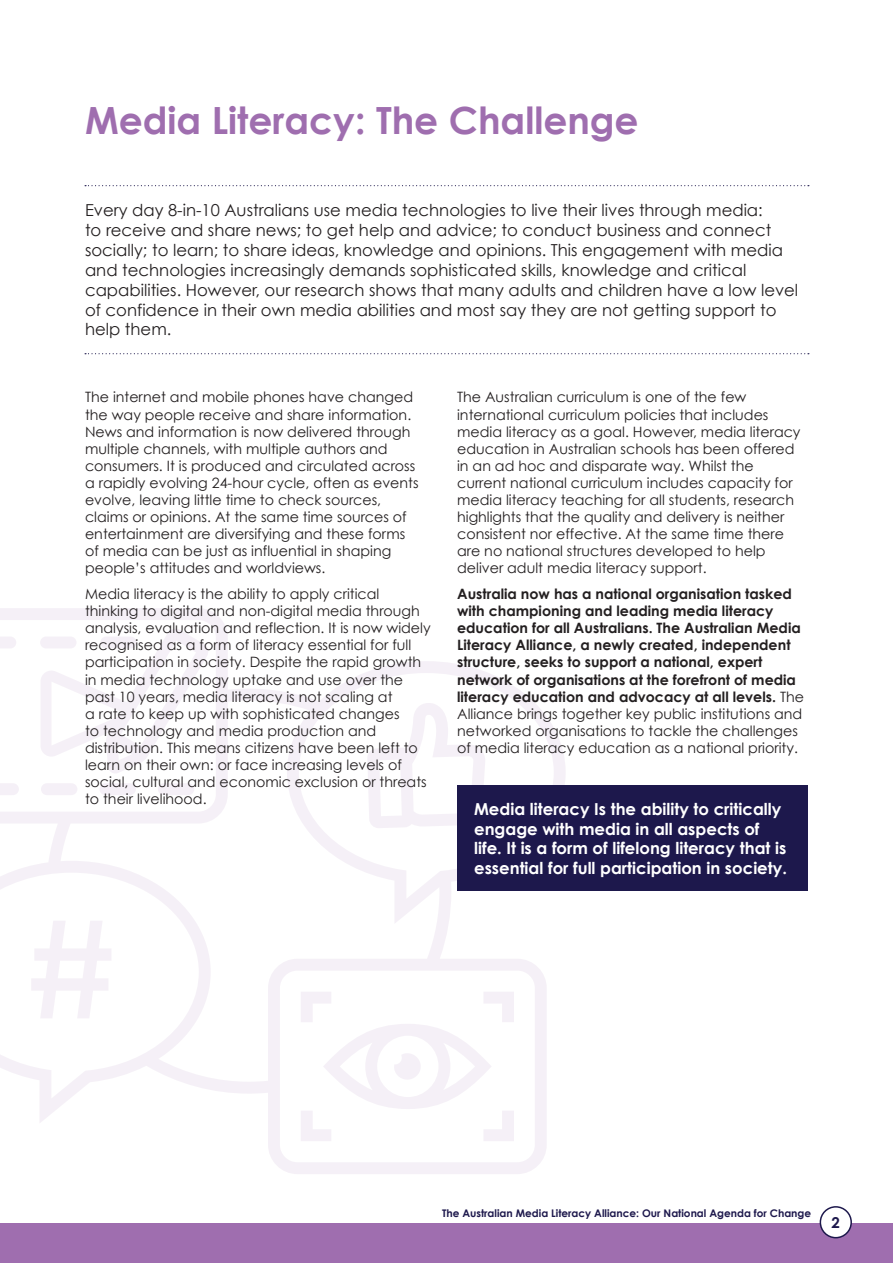
<style>
.page{position:relative;width:893px;height:1263px;background:#fff}
.page>*{position:absolute;margin:0;border:0;box-sizing:border-box;transform-origin:0 0}
.Heading_1{font:700 37.5px "Century Gothic";color:#9f6eaf}
.Intro_paragraph{font:16.5px/19.8px "Century Gothic";color:#231f20}
.Intro_paragraph-2{font:700 16.5px/19.8px "Century Gothic";color:#fff}
.t1{font:700 15px "Century Gothic";color:#1d184c}
.Body{font:14.25px/17.1px "Century Gothic";color:#231f20}
.Body-2{font:700 14.25px/17.1px "Century Gothic";color:#231f20}
.t2{font:700 10.5px "Century Gothic";color:#1d184c}
.s1{font-weight:400}
</style>
<div class="page">
<div style="left:0;top:1223px;width:893px;height:40px;background:#9f6eaf"></div>
<div style="left:820px;top:1207px;width:31px;height:31px;background:#fff;border-radius:50%"></div>
<div style="left:820px;top:1206px;width:32px;height:32px;border:2px solid #1d184c;border-radius:50%"></div>
<svg style="left:0;top:608px;width:565px;height:566px"></svg>
<svg style="left:301px;top:992px;width:213px;height:149px"></svg>
<svg style="left:40px;top:627px;width:169px;height:146px"></svg>
<div style="left:100px;top:636px;width:37px;height:12px;background:#f5f0f7;border-radius:6px"></div>
<svg style="left:0;top:783px;width:19px;height:12px"></svg>
<div style="left:158px;top:783px;width:36px;height:12px;background:#f5f0f7;border-radius:6px"></div>
<div style="left:99px;top:783px;width:37px;height:12px;background:#f5f0f7;border-radius:6px"></div>
<div style="left:41px;top:783px;width:36px;height:12px;background:#f5f0f7;border-radius:6px"></div>
<div style="left:40px;top:636px;width:37px;height:12px;background:#f5f0f7;border-radius:6px"></div>
<svg style="left:0;top:636px;width:16px;height:12px"></svg>
<div style="left:457px;top:785px;width:350px;height:106px;background:#1d184c"></div>
<svg style="left:85px;top:185px;width:724px;height:1px"></svg>
<svg style="left:85px;top:353px;width:724px;height:1px"></svg>
<p class="Heading_1" style="left:85px;top:97px;width:555px">Media Literacy: The Challenge</p>
<p class="Intro_paragraph" style="left:85px;top:200px;width:715px">Every day 8-in-10 Australians use media technologies to live their lives through media:<br>to receive and share news; to get help and advice; to conduct business and connect socially; to learn; to share ideas, knowledge and opinions. This engagement with media and technologies increasingly demands sophisticated skills, knowledge and critical capabilities. However, our research shows that many adults and children have a low level of confidence in their own media abilities and most say they are not getting support to help them.</p>
<p class="Body" style="left:85px;top:388px;width:335px">The internet and mobile phones have changed the way people receive and share information.<br>News and information is now delivered through multiple channels, with multiple authors and consumers. It is produced and circulated across a rapidly evolving 24-hour cycle, often as events evolve, leaving little time to check sources, claims or opinions. At the same time sources of entertainment are diversifying and these forms of media can be just as influential in shaping people’s attitudes and worldviews.</p>
<p class="Body" style="left:85px;top:585px;width:347px">Media literacy is the ability to apply critical thinking to digital and non-digital media through analysis, evaluation and reflection. It is now widely recognised as a form of literacy essential for full participation in society. Despite the rapid growth in media technology uptake and use over the past 10 years, media literacy is not scaling at<br>a rate to keep up with sophisticated changes<br>to technology and media production and distribution. This means citizens have been left to learn on their own: or face increasing levels of social, cultural and economic exclusion or threats to their livelihood.</p>
<p class="Body" style="left:457px;top:388px;width:345px">The Australian curriculum is one of the few international curriculum policies that includes media literacy as a goal. However, media literacy education in Australian schools has been offered in an ad hoc and disparate way. Whilst the current national curriculum includes capacity for media literacy teaching for all students, research highlights that the quality and delivery is neither consistent nor effective. At the same time there are no national structures developed to help deliver adult media literacy support.</p>
<p class="Body-2" style="left:457px;top:585px;width:348px">Australia now has a national organisation tasked with championing and leading media literacy education for all Australians. The Australian Media Literacy Alliance, a newly created, independent structure, seeks to support a national, expert network of organisations at the forefront of media literacy education and advocacy at all levels. <span class="s1">The Alliance brings together key public institutions and networked organisations to tackle the challenges of media literacy education as a national priority.</span></p>
<p class="Intro_paragraph-2" style="left:474px;top:798px;width:314px">Media literacy Is the ability to critically engage with media in all aspects of life. It is a form of lifelong literacy that is essential for full participation in society.</p>
<p class="t2" style="left:442px;top:1206px;width:371px">The Australian Media Literacy Alliance: Our National Agenda for Change</p>
<p class="t1" style="left:832px;top:1213px;width:10px">2</p>
</div>
